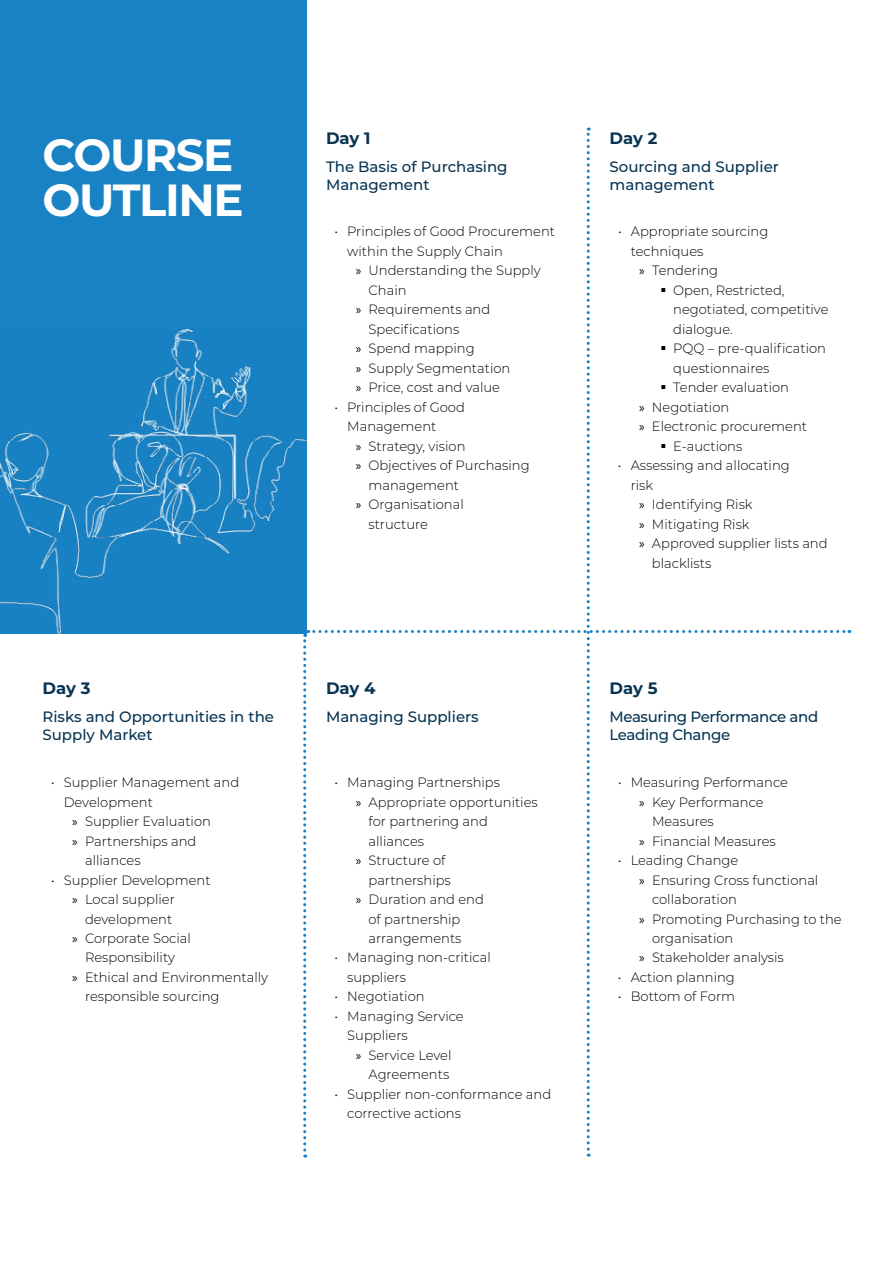
<style>
.page{position:relative;width:893px;height:1263px;background:#fff}
.page>*{position:absolute;margin:0;border:0;box-sizing:border-box;transform-origin:0 0}
.t1{font:700 45px/45px "Montserrat";letter-spacing:-.03em;color:#fff}
.t2{font:700 16.5px "Montserrat";letter-spacing:-.005em;color:#073453}
.t3{font:500 15px/18px "Montserrat";color:#073453}
.t4{font:500 15px/18px "Montserrat";letter-spacing:-.025em;color:#073453}
.t5{font:300 13.5px/19.5px "Montserrat";color:#000}
.s1{font-family:"Myriad Pro";font-weight:400}
</style>
<div class="page">
<div style="left:0;top:0;width:306px;height:633px;background:#1982c4"></div>
<img style="left:0;top:330px;width:303px;height:303px">
<svg style="left:303px;top:128px;width:547px;height:1029px"></svg>
<h1 class="t1" style="left:43px;top:130px;width:203px">COURSE<br>OUTLINE</h1>
<p class="t2" style="left:326px;top:126px;width:46px">Day 1</p>
<p class="t3" style="left:326px;top:157px;width:183px">The Basis of Purchasing<br>Management</p>
<p class="t5" style="left:347px;top:221px;width:209px;text-indent:-13px">• Principles of Good Procurement within the Supply Chain</p>
<p class="t5" style="left:356px;top:260px;width:187px"><span class="s1">»</span> Understanding the Supply</p>
<p class="t5" style="left:368px;top:280px;width:40px">Chain</p>
<p class="t5" style="left:356px;top:299px;width:136px"><span class="s1">»</span> Requirements and</p>
<p class="t5" style="left:368px;top:319px;width:92px">Specifications</p>
<p class="t5" style="left:356px;top:338px;width:120px"><span class="s1">»</span> Spend mapping</p>
<p class="t5" style="left:356px;top:358px;width:156px"><span class="s1">»</span> Supply Segmentation</p>
<p class="t5" style="left:356px;top:377px;width:146px"><span class="s1">»</span> Price, cost and value</p>
<p class="t5" style="left:347px;top:397px;width:119px;text-indent:-13px">• Principles of Good<br>Management</p>
<p class="t5" style="left:356px;top:436px;width:111px"><span class="s1">»</span> Strategy, vision</p>
<p class="t5" style="left:356px;top:455px;width:175px"><span class="s1">»</span> Objectives of Purchasing</p>
<p class="t5" style="left:368px;top:475px;width:92px">management</p>
<p class="t5" style="left:356px;top:494px;width:110px"><span class="s1">»</span> Organisational</p>
<p class="t5" style="left:368px;top:513px;width:61px">structure</p>
<p class="t2" style="left:43px;top:677px;width:49px">Day 3</p>
<p class="t3" style="left:43px;top:707px;width:233px">Risks and Opportunities in the<br>Supply Market</p>
<p class="t5" style="left:51px;top:772px;width:190px">• Supplier Management and</p>
<p class="t5" style="left:64px;top:791px;width:91px">Development</p>
<p class="t5" style="left:72px;top:811px;width:140px"><span class="s1">»</span> Supplier Evaluation</p>
<p class="t5" style="left:72px;top:830px;width:126px"><span class="s1">»</span> Partnerships and</p>
<p class="t5" style="left:85px;top:850px;width:57px">alliances</p>
<p class="t5" style="left:51px;top:869px;width:161px">• Supplier Development</p>
<p class="t5" style="left:72px;top:889px;width:104px"><span class="s1">»</span> Local supplier</p>
<p class="t5" style="left:85px;top:908px;width:89px">development</p>
<p class="t5" style="left:72px;top:928px;width:120px"><span class="s1">»</span> Corporate Social</p>
<p class="t5" style="left:85px;top:947px;width:92px">Responsibility</p>
<p class="t5" style="left:72px;top:967px;width:197px"><span class="s1">»</span> Ethical and Environmentally</p>
<p class="t5" style="left:85px;top:986px;width:136px">responsible sourcing</p>
<p class="t2" style="left:326px;top:677px;width:51px">Day 4</p>
<p class="t3" style="left:326px;top:707px;width:154px">Managing Suppliers</p>
<p class="t5" style="left:334px;top:772px;width:167px">• Managing Partnerships</p>
<p class="t5" style="left:356px;top:791px;width:184px"><span class="s1">»</span> Appropriate opportunities</p>
<p class="t5" style="left:368px;top:811px;width:121px">for partnering and</p>
<p class="t5" style="left:368px;top:830px;width:57px">alliances</p>
<p class="t5" style="left:356px;top:850px;width:91px"><span class="s1">»</span> Structure of</p>
<p class="t5" style="left:368px;top:869px;width:84px">partnerships</p>
<p class="t5" style="left:356px;top:889px;width:130px"><span class="s1">»</span> Duration and end</p>
<p class="t5" style="left:368px;top:908px;width:93px">of partnership</p>
<p class="t5" style="left:368px;top:928px;width:94px">arrangements</p>
<p class="t5" style="left:347px;top:947px;width:145px;text-indent:-13px">• Managing non-critical suppliers</p>
<p class="t5" style="left:334px;top:986px;width:92px">• Negotiation</p>
<p class="t5" style="left:347px;top:1006px;width:118px;text-indent:-13px">• Managing Service<br>Suppliers</p>
<p class="t5" style="left:356px;top:1045px;width:97px;text-align:right"><span class="s1">»</span> Service Level<br>Agreements</p>
<p class="t5" style="left:347px;top:1084px;width:205px;text-indent:-13px">• Supplier non-conformance and corrective actions</p>
<p class="t2" style="left:609px;top:126px;width:49px">Day 2</p>
<p class="t3" style="left:609px;top:157px;width:171px">Sourcing and Supplier management</p>
<p class="t5" style="left:618px;top:221px;width:152px">• Appropriate sourcing</p>
<p class="t5" style="left:631px;top:241px;width:74px">techniques</p>
<p class="t5" style="left:639px;top:260px;width:80px"><span class="s1">»</span> Tendering</p>
<p class="t5" style="left:673px;top:280px;width:157px;text-indent:-13px">▪ Open, Restricted, negotiated, competitive dialogue.</p>
<p class="t5" style="left:673px;top:338px;width:154px;text-indent:-13px">▪ PQQ – pre-qualification questionnaires</p>
<p class="t5" style="left:639px;top:377px;width:169px;text-indent:21px">▪ Tender evaluation<br><span class="s1">»</span> Negotiation<br><span class="s1">»</span> Electronic procurement</p>
<p class="t5" style="left:660px;top:436px;width:83px">▪ E-auctions</p>
<p class="t5" style="left:618px;top:455px;width:173px">• Assessing and allocating</p>
<p class="t5" style="left:631px;top:475px;width:24px">risk</p>
<p class="t5" style="left:639px;top:494px;width:115px"><span class="s1">»</span> Identifying Risk</p>
<p class="t5" style="left:639px;top:513px;width:112px"><span class="s1">»</span> Mitigating Risk</p>
<p class="t5" style="left:639px;top:533px;width:190px"><span class="s1">»</span> Approved supplier lists and</p>
<p class="t5" style="left:652px;top:552px;width:61px">blacklists</p>
<p class="t2" style="left:609px;top:677px;width:49px">Day 5</p>
<p class="t4" style="left:609px;top:707px;width:210px">Measuring Performance and<br>Leading Change</p>
<p class="t5" style="left:618px;top:772px;width:171px">• Measuring Performance</p>
<p class="t5" style="left:639px;top:791px;width:126px"><span class="s1">»</span> Key Performance</p>
<p class="t5" style="left:652px;top:811px;width:63px">Measures</p>
<p class="t5" style="left:639px;top:830px;width:138px"><span class="s1">»</span> Financial Measures</p>
<p class="t5" style="left:618px;top:850px;width:122px">• Leading Change</p>
<p class="t5" style="left:639px;top:869px;width:181px"><span class="s1">»</span> Ensuring Cross functional</p>
<p class="t5" style="left:652px;top:889px;width:86px">collaboration</p>
<p class="t5" style="left:639px;top:908px;width:204px"><span class="s1">»</span> Promoting Purchasing to the</p>
<p class="t5" style="left:652px;top:928px;width:83px">organisation</p>
<p class="t5" style="left:639px;top:947px;width:146px"><span class="s1">»</span> Stakeholder analysis</p>
<p class="t5" style="left:618px;top:967px;width:118px">• Action planning</p>
<p class="t5" style="left:618px;top:986px;width:119px">• Bottom of Form</p>
</div>
